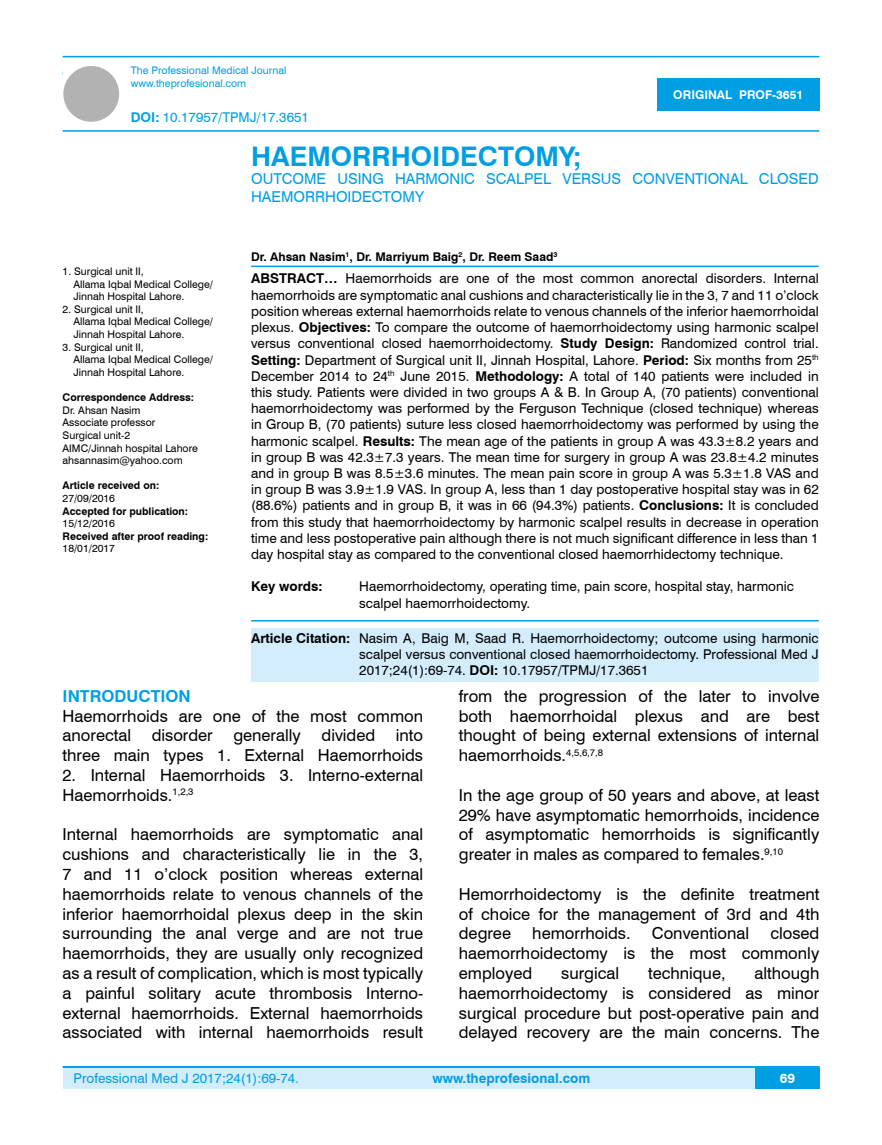
<style>
.page{position:relative;width:882px;height:1145px;background:#fff}
.page>*{position:absolute;margin:0;border:0;box-sizing:border-box;transform-origin:0 0}
.t1{font:700 27px "Swiss 721 BT";color:#009fe3}
.t2{font:16.5px/19.8px "Swiss 721 BT";color:#000;text-align:justify}
.t3{font:700 16.5px "Swiss 721 BT";color:#009fe3}
.t4{font:15px/18px "Swiss 721 BT";color:#009fe3}
.t5{font:13.5px/16.2px "Swiss 721 BT";color:#000;text-align:justify}
.t6{font:13.5px "Swiss 721 BT";color:#009fe3}
.t7{font:700 13.5px "Swiss 721 BT";color:#009fe3}
.t8{font:700 13.5px "Swiss 721 BT";color:#000}
.t9{font:700 13.5px "Swiss 721 BT";color:#fff}
.t10{font:700 12px "Swiss 721 BT";color:#000}
.t11{font:700 12px "Swiss 721 BT";color:#fff}
.t12{font:10.5px/12.6px "Swiss 721 BT";color:#000}
.t13{font:700 10.5px "Swiss 721 BT";color:#000}
.t14{font:10.5px/12.6px "Swiss 721 BT";color:#009fe3}
.s1{font-weight:700}
</style>
<div class="page">
<div style="left:63px;top:1067px;width:756px;height:21px;background:#d4edfc"></div>
<hr style="left:63px;top:1066px;width:756px;height:2px;background:#009fe3">
<div style="left:754px;top:1068px;width:65px;height:20px;background:#009fe3"></div>
<hr style="left:63px;top:56px;width:756px;height:1px;background:#009fe3">
<hr style="left:63px;top:130px;width:756px;height:2px;background:#009fe3">
<div style="left:63px;top:66px;width:56px;height:56px;background:#b3b2b2;border-radius:50%"></div>
<div style="left:657px;top:78px;width:162px;height:33px;background:#009fe3"></div>
<hr style="left:251px;top:265px;width:567px;height:2px;background:#009fe3">
<hr style="left:251px;top:620px;width:567px;height:1px;background:#009fe3">
<div style="left:251px;top:628px;width:567px;height:53px;background:#d4edfc"></div>
<p class="t14" style="left:131px;top:64px;width:157px">The Professional Medical Journal www.theprofesional.com</p>
<p class="t6" style="left:131px;top:108px;width:179px"><span class="s1">DOI:</span> 10.17957/TPMJ/17.3651</p>
<p class="t11" style="left:673px;top:87px;width:131px">ORIGINAL PROF-3651</p>
<h1 class="t1" style="left:251px;top:137px;width:332px">HAEMORRHOIDECTOMY;</h1>
<p class="t4" style="left:251px;top:169px;width:568px">OUTCOME USING HARMONIC SCALPEL VERSUS CONVENTIONAL CLOSED<br>HAEMORRHOIDECTOMY</p>
<p class="t12" style="left:73px;top:265px;width:141px;text-indent:-11px">1. Surgical unit II,<br>Allama Iqbal Medical College/<br>Jinnah Hospital Lahore.</p>
<p class="t12" style="left:73px;top:302px;width:141px;text-indent:-11px">2. Surgical unit II,<br>Allama Iqbal Medical College/<br>Jinnah Hospital Lahore.</p>
<p class="t12" style="left:73px;top:340px;width:141px;text-indent:-11px">3. Surgical unit II,<br>Allama Iqbal Medical College/<br>Jinnah Hospital Lahore.</p>
<p class="t13" style="left:63px;top:390px;width:133px">Correspondence Address:</p>
<p class="t12" style="left:63px;top:403px;width:137px">Dr. Ahsan Nasim<br>Associate professor<br>Surgical unit-2<br>AIMC/Jinnah hospital Lahore ahsannasim@yahoo.com</p>
<p class="t13" style="left:63px;top:478px;width:98px">Article received on:</p>
<p class="t12" style="left:63px;top:491px;width:54px">27/09/2016</p>
<p class="t13" style="left:63px;top:503px;width:127px">Accepted for publication:</p>
<p class="t12" style="left:63px;top:517px;width:54px">15/12/2016</p>
<p class="t13" style="left:63px;top:529px;width:147px">Received after proof reading:</p>
<p class="t12" style="left:63px;top:542px;width:54px">18/01/2017</p>
<p class="t10" style="left:251px;top:248px;width:308px">Dr. Ahsan Nasim<sup>1</sup>, Dr. Marriyum Baig<sup>2</sup>, Dr. Reem Saad<sup>3</sup></p>
<p class="t5" style="left:251px;top:270px;width:569px"><span class="s1">ABSTRACT…</span> Haemorrhoids are one of the most common anorectal disorders. Internal haemorrhoids are symptomatic anal cushions and characteristically lie in the 3, 7 and 11 o’clock position whereas external haemorrhoids relate to venous channels of the inferior haemorrhoidal plexus. <span class="s1">Objectives:</span> To compare the outcome of haemorrhoidectomy using harmonic scalpel versus conventional closed haemorrhoidectomy. <span class="s1">Study Design:</span> Randomized control trial.<br><span class="s1">Setting:</span> Department of Surgical unit II, Jinnah Hospital, Lahore. <span class="s1">Period:</span> Six months from 25<sup>th </sup>December 2014 to 24<sup>th</sup> June 2015. <span class="s1">Methodology:</span> A total of 140 patients were included in this study. Patients were divided in two groups A &amp; B. In Group A, (70 patients) conventional haemorrhoidectomy was performed by the Ferguson Technique (closed technique) whereas in Group B, (70 patients) suture less closed haemorrhoidectomy was performed by using the harmonic scalpel. <span class="s1">Results:</span> The mean age of the patients in group A was 43.3±8.2 years and in group B was 42.3±7.3 years. The mean time for surgery in group A was 23.8±4.2 minutes and in group B was 8.5±3.6 minutes. The mean pain score in group A was 5.3±1.8 VAS and in group B was 3.9±1.9 VAS. In group A, less than 1 day postoperative hospital stay was in 62 (88.6%) patients and in group B, it was in 66 (94.3%) patients. <span class="s1">Conclusions:</span> It is concluded from this study that haemorrhoidectomy by harmonic scalpel results in decrease in operation time and less postoperative pain although there is not much significant difference in less than 1 day hospital stay as compared to the conventional closed haemorrhidectomy technique.</p>
<p class="t8" style="left:251px;top:577px;width:73px">Key words:</p>
<p class="t5" style="left:359px;top:578px;width:436px">Haemorrhoidectomy, operating time, pain score, hospital stay, harmonic scalpel haemorrhoidectomy.</p>
<p class="t5" style="left:359px;top:629px;width:461px;text-indent:-108px"><span class="s1">Article Citation:</span> Nasim A, Baig M, Saad R. Haemorrhoidectomy; outcome using harmonic scalpel versus conventional closed haemorrhoidectomy. Professional Med J 2017;24(1):69-74. <span class="s1">DOI:</span> 10.17957/TPMJ/17.3651</p>
<p class="t3" style="left:63px;top:684px;width:130px">INTRODUCTION</p>
<p class="t2" style="left:63px;top:705px;width:362px">Haemorrhoids are one of the most common anorectal disorder generally divided into three main types 1. External Haemorrhoids</p>
<p class="t2" style="left:63px;top:764px;width:362px">2. Internal Haemorrhoids 3. Interno-external<br>Haemorrhoids.<sup>1,2,3</sup></p>
<p class="t2" style="left:63px;top:824px;width:362px">Internal haemorrhoids are symptomatic anal cushions and characteristically lie in the 3, 7 and 11 o’clock position whereas external haemorrhoids relate to venous channels of the inferior haemorrhoidal plexus deep in the skin surrounding the anal verge and are not true haemorrhoids, they are usually only recognized as a result of complication, which is most typically a painful solitary acute thrombosis Interno&shy;external haemorrhoids. External haemorrhoids associated with internal haemorrhoids result</p>
<p class="t2" style="left:458px;top:685px;width:362px">from the progression of the later to involve both haemorrhoidal plexus and are best thought of being external extensions of internal haemorrhoids.<sup>4,5,6,7,8</sup></p>
<p class="t2" style="left:458px;top:784px;width:362px">In the age group of 50 years and above, at least 29% have asymptomatic hemorrhoids, incidence of asymptomatic hemorrhoids is significantly greater in males as compared to females.<sup>9,10</sup></p>
<p class="t2" style="left:458px;top:883px;width:362px">Hemorrhoidectomy is the definite treatment of choice for the management of 3rd and 4th degree</p>
<p class="t2" style="left:532px;top:923px;width:100px">hemorrhoids.</p>
<p class="t2" style="left:651px;top:923px;width:99px">Conventional</p>
<p class="t2" style="left:458px;top:923px;width:362px;text-indent:311px">closed haemorrhoidectomy is the most commonly employed</p>
<p class="t2" style="left:458px;top:962px;width:362px;text-indent:295px">although haemorrhoidectomy is considered as minor surgical procedure but post-operative pain and delayed recovery are the main concerns. The</p>
<p class="t2" style="left:561px;top:962px;width:59px">surgical</p>
<p class="t2" style="left:647px;top:962px;width:79px">technique,</p>
<p class="t6" style="left:74px;top:1069px;width:227px">Professional Med J 2017;24(1):69-74.</p>
<p class="t7" style="left:432px;top:1069px;width:159px">www.theprofesional.com</p>
<p class="t9" style="left:779px;top:1069px;width:17px">69</p>
</div>
